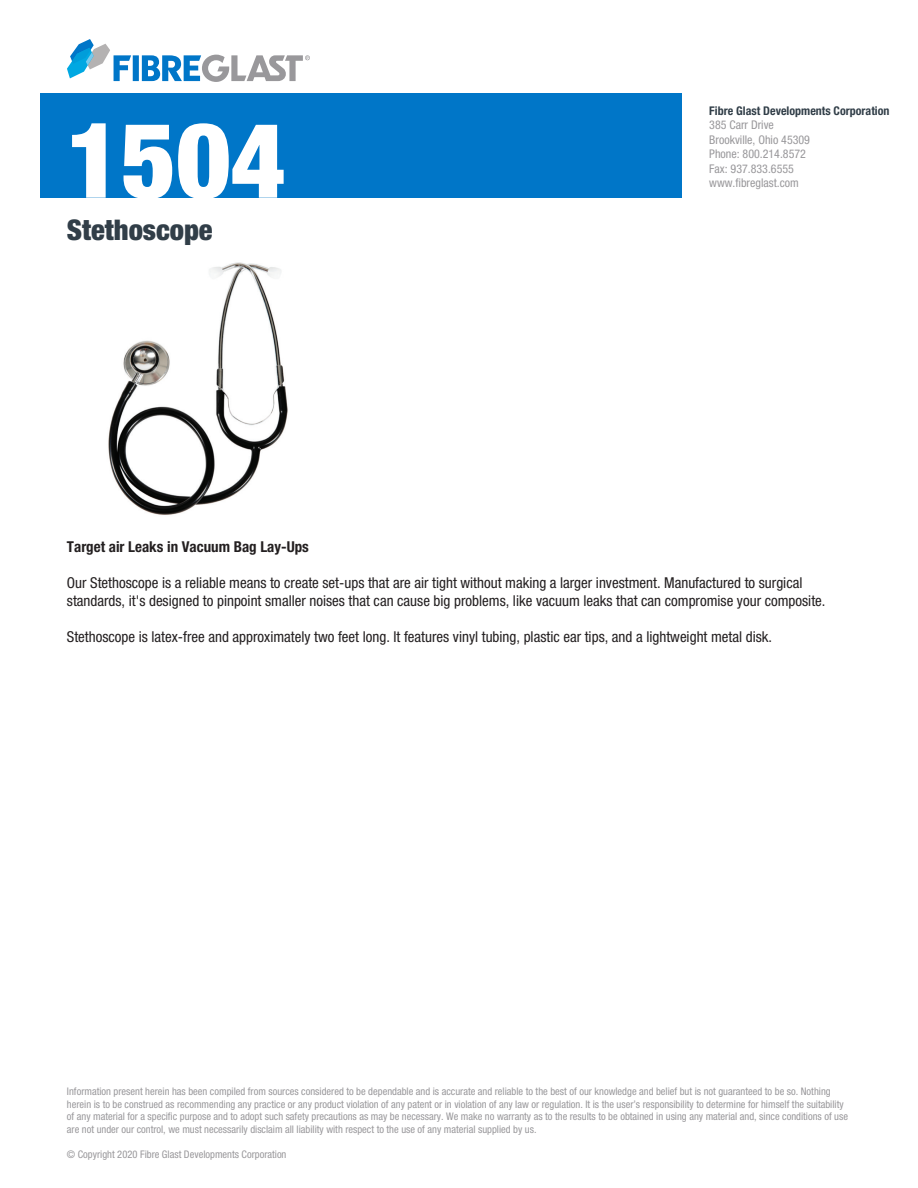
<style>
.page{position:relative;width:918px;height:1188px;background:#fff}
.page>*{position:absolute;margin:0;border:0;box-sizing:border-box;transform-origin:0 0}
.t1{font:900 condensed 105px "Helvetica Neue LT Pro";color:#fff}
.t2{font:900 condensed 28.5px "Helvetica Neue LT Pro";color:#313e48}
.t3{font:condensed 15px/18px "Helvetica Neue LT Pro";color:#231f20}
.t4{font:700 condensed 15px "Helvetica Neue LT Pro";color:#231f20}
.t5{font:condensed 12px/14.4px "Helvetica Neue LT Pro";color:#99989b}
.t6{font:700 condensed 12px "Helvetica Neue LT Pro";color:#313e48}
.t7{font:condensed 10.5px/12.6px "Helvetica Neue LT Pro";color:#99989b}
</style>
<div class="page">
<div style="left:40px;top:93px;width:642px;height:105px;background:#0076c8"></div>
<div style="left:133px;top:55px;width:6px;height:26px;background:#0076c8"></div>
<svg style="left:67px;top:39px;width:64px;height:42px"></svg>
<svg style="left:142px;top:55px;width:168px;height:27px"></svg>
<img style="left:108px;top:262px;width:180px;height:253px">
<h1 class="t1" style="left:67px;top:98px;width:220px">1504</h1>
<h2 class="t2" style="left:67px;top:213px;width:147px">Stethoscope</h2>
<p class="t6" style="left:709px;top:104px;width:182px">Fibre Glast Developments Corporation</p>
<p class="t5" style="left:709px;top:118px;width:102px">385 Carr Drive<br>Brookville, Ohio 45309<br>Phone: 800.214.8572<br>Fax: 937.833.6555 www.fibreglast.com</p>
<h3 class="t4" style="left:67px;top:538px;width:244px">Target air Leaks in Vacuum Bag Lay-Ups</h3>
<p class="t3" style="left:67px;top:574px;width:760px">Our Stethoscope is a reliable means to create set-ups that are air tight without making a larger investment. Manufactured to surgical standards, it's designed to pinpoint smaller noises that can cause big problems, like vacuum leaks that can compromise your composite.</p>
<h3 class="t3" style="left:67px;top:628px;width:707px">Stethoscope is latex-free and approximately two feet long. It features vinyl tubing, plastic ear tips, and a lightweight metal disk.</h3>
<p class="t7" style="left:67px;top:1085px;width:783px">Information present herein has been compiled from sources considered to be dependable and is accurate and reliable to the best of our knowledge and belief but is not guaranteed to be so. Nothing herein is to be construed as recommending any practice or any product violation of any patent or in violation of any law or regulation. It is the user’s responsibility to determine for himself the suitability of any material for a specific purpose and to adopt such safety precautions as may be necessary. We make no warranty as to the results to be obtained in using any material and, since conditions of use are not under our control, we must necessarily disclaim all liability with respect to the use of any material supplied by us.</p>
<p class="t7" style="left:67px;top:1148px;width:221px">© Copyright 2020 Fibre Glast Developments Corporation</p>
</div>
